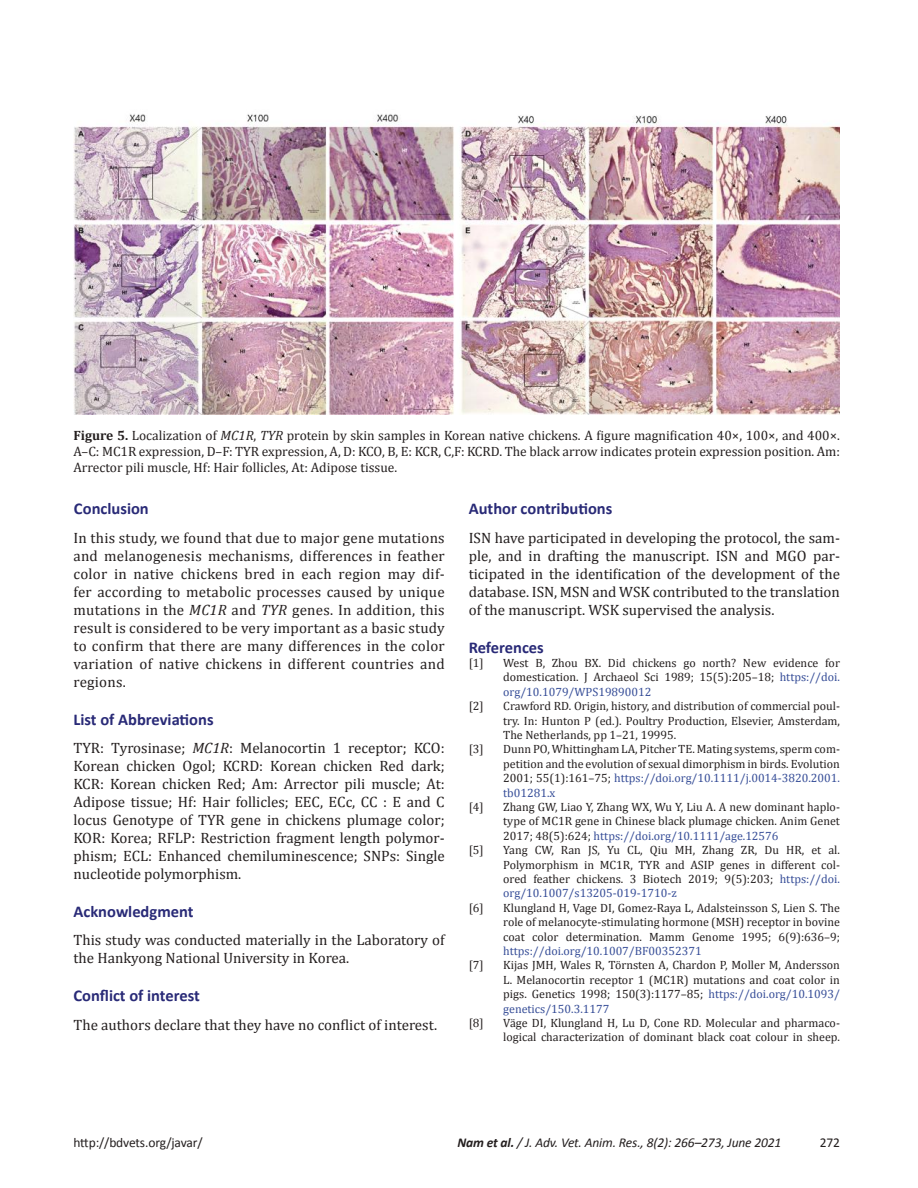
<style>
.page{position:relative;width:918px;height:1188px;background:#fff}
.page>*{position:absolute;margin:0;border:0;box-sizing:border-box;transform-origin:0 0}
.t1{font:700 16.5px "Calibri";color:#292a77}
.t2{font:15px/18px "Cambria";color:#241f1f;text-align:justify}
.t3{font:13.5px/16.2px "Cambria";color:#241f1f;text-align:justify}
.t4{font:italic 13.5px "Calibri";letter-spacing:-.01em;color:#241f1f}
.t5{font:13.5px "Calibri";letter-spacing:-.01em;color:#241f1f}
.t6{font:12px/14.4px "Cambria";color:#241f1f;text-align:justify}
.t7{font:12px "Cambria";color:#374e98}
.s1{font-weight:700}
.s2{font-style:italic}
.s3{color:#374e98}
</style>
<div class="page">
<img style="left:74px;top:114px;width:766px;height:301px">
<p class="t3" style="left:74px;top:427px;width:768px"><span class="s1">Figure 5.</span> Localization of <span class="s2">MC1R</span>, <span class="s2">TYR</span> protein by skin samples in Korean native chickens. A figure magnification 40×, 100×, and 400×.<br>A–C: MC1R expression, D–F: TYR expression, A, D: KCO, B, E: KCR, C,F: KCRD. The black arrow indicates protein expression position. Am:<br>Arrector pili muscle, Hf: Hair follicles, At: Adipose tissue.</p>
<h1 class="t1" style="left:74px;top:499px;width:76px">Conclusion</h1>
<p class="t2" style="left:74px;top:529px;width:373px">In this study, we found that due to major gene mutations and melanogenesis mechanisms, differences in feather color in native chickens bred in each region may dif&shy;fer according to metabolic processes caused by unique mutations in the <span class="s2">MC1R</span> and <span class="s2">TYR</span> genes. In addition, this result is considered to be very important as a basic study to confirm that there are many differences in the color variation of native chickens in different countries and regions.</p>
<h1 class="t1" style="left:74px;top:709px;width:142px">List of Abbreviations</h1>
<p class="t2" style="left:74px;top:739px;width:373px">TYR: Tyrosinase; <span class="s2">MC1R</span>: Melanocortin 1 receptor; KCO:<br>Korean chicken Ogol; KCRD: Korean chicken Red dark; KCR: Korean chicken Red; Am: Arrector pili muscle; At:<br>Adipose tissue; Hf: Hair follicles; EEC, ECc, CC : E and C locus Genotype of TYR gene in chickens plumage color; KOR: Korea; RFLP: Restriction fragment length polymor&shy;phism; ECL: Enhanced chemiluminescence; SNPs: Single nucleotide polymorphism.</p>
<h1 class="t1" style="left:74px;top:901px;width:122px">Acknowledgment</h1>
<p class="t2" style="left:74px;top:931px;width:373px">This study was conducted materially in the Laboratory of the Hankyong National University in Korea.</p>
<h1 class="t1" style="left:74px;top:985px;width:128px">Conflict of interest</h1>
<p class="t2" style="left:74px;top:1016px;width:365px">The authors declare that they have no conflict of interest.</p>
<h1 class="t1" style="left:469px;top:499px;width:145px">Author contributions</h1>
<p class="t2" style="left:469px;top:529px;width:373px">ISN have participated in developing the protocol, the sam&shy;ple, and in drafting the manuscript. ISN and MGO par&shy;ticipated in the identification of the development of the database. ISN, MSN and WSK contributed to the translation of the manuscript. WSK supervised the analysis.</p>
<h1 class="t1" style="left:469px;top:637px;width:77px">References</h1>
<p class="t6" style="left:469px;top:656px;width:17px">[1]</p>
<p class="t6" style="left:503px;top:656px;width:338px">West B, Zhou BX. Did chickens go north? New evidence for domestication. J Archaeol Sci 1989; 15(5):205–18; <span class="s3">https://doi. org/10.1079/WPS19890012</span></p>
<p class="t6" style="left:469px;top:699px;width:17px">[2]</p>
<p class="t6" style="left:503px;top:699px;width:338px">Crawford RD. Origin, history, and distribution of commercial poul&shy;try. In: Hunton P (ed.). Poultry Production, Elsevier, Amsterdam, The Netherlands, pp 1–21, 19995.</p>
<p class="t6" style="left:469px;top:742px;width:17px">[3]</p>
<p class="t6" style="left:503px;top:742px;width:338px">Dunn PO, Whittingham LA, Pitcher TE. Mating systems, sperm com&shy;petition and the evolution of sexual dimorphism in birds. Evolution 2001; 55(1):161–75; <span class="s3">https://doi.org/10.1111/j.0014-3820.2001. tb01281.x</span></p>
<p class="t6" style="left:469px;top:800px;width:17px">[4]</p>
<p class="t6" style="left:503px;top:800px;width:338px">Zhang GW, Liao Y, Zhang WX, Wu Y, Liu A. A new dominant haplo&shy;type of MC1R gene in Chinese black plumage chicken. Anim Genet 2017; 48(5):624; <span class="s3">https://doi.org/10.1111/age.12576</span></p>
<p class="t6" style="left:469px;top:843px;width:17px">[5]</p>
<p class="t6" style="left:503px;top:843px;width:338px">Yang CW, Ran JS, Yu CL, Qiu MH, Zhang ZR, Du HR, et al.<br>Polymorphism in MC1R, TYR and ASIP genes in different col&shy;ored feather chickens. 3 Biotech 2019; 9(5):203; <span class="s3">https://doi. org/10.1007/s13205-019-1710-z</span></p>
<p class="t6" style="left:469px;top:900px;width:17px">[6]</p>
<p class="t6" style="left:503px;top:900px;width:338px">Klungland H, Vage DI, Gomez-Raya L, Adalsteinsson S, Lien S. The role of melanocyte-stimulating hormone (MSH) receptor in bovine coat color determination. Mamm Genome 1995; 6(9):636–9;</p>
<p class="t7" style="left:503px;top:944px;width:200px">https://doi.org/10.1007/BF00352371</p>
<p class="t6" style="left:469px;top:958px;width:17px">[7]</p>
<p class="t6" style="left:503px;top:958px;width:338px">Kijas JMH, Wales R, Törnsten A, Chardon P, Moller M, Andersson L. Melanocortin receptor 1 (MC1R) mutations and coat color in pigs. Genetics 1998; 150(3):1177–85; <span class="s3">https://doi.org/10.1093/ genetics/150.3.1177</span></p>
<p class="t6" style="left:469px;top:1016px;width:17px">[8]</p>
<p class="t6" style="left:503px;top:1016px;width:338px">Väge DI, Klungland H, Lu D, Cone RD. Molecular and pharmaco&shy;logical characterization of dominant black coat colour in sheep.</p>
<p class="t5" style="left:74px;top:1134px;width:131px">http://bdvets.org/javar/</p>
<p class="t4" style="left:457px;top:1134px;width:326px"><span class="s1">Nam et al.</span> / J. Adv. Vet. Anim. Res., 8(2): 266–273, June 2021</p>
<p class="t5" style="left:820px;top:1134px;width:22px">272</p>
</div>
